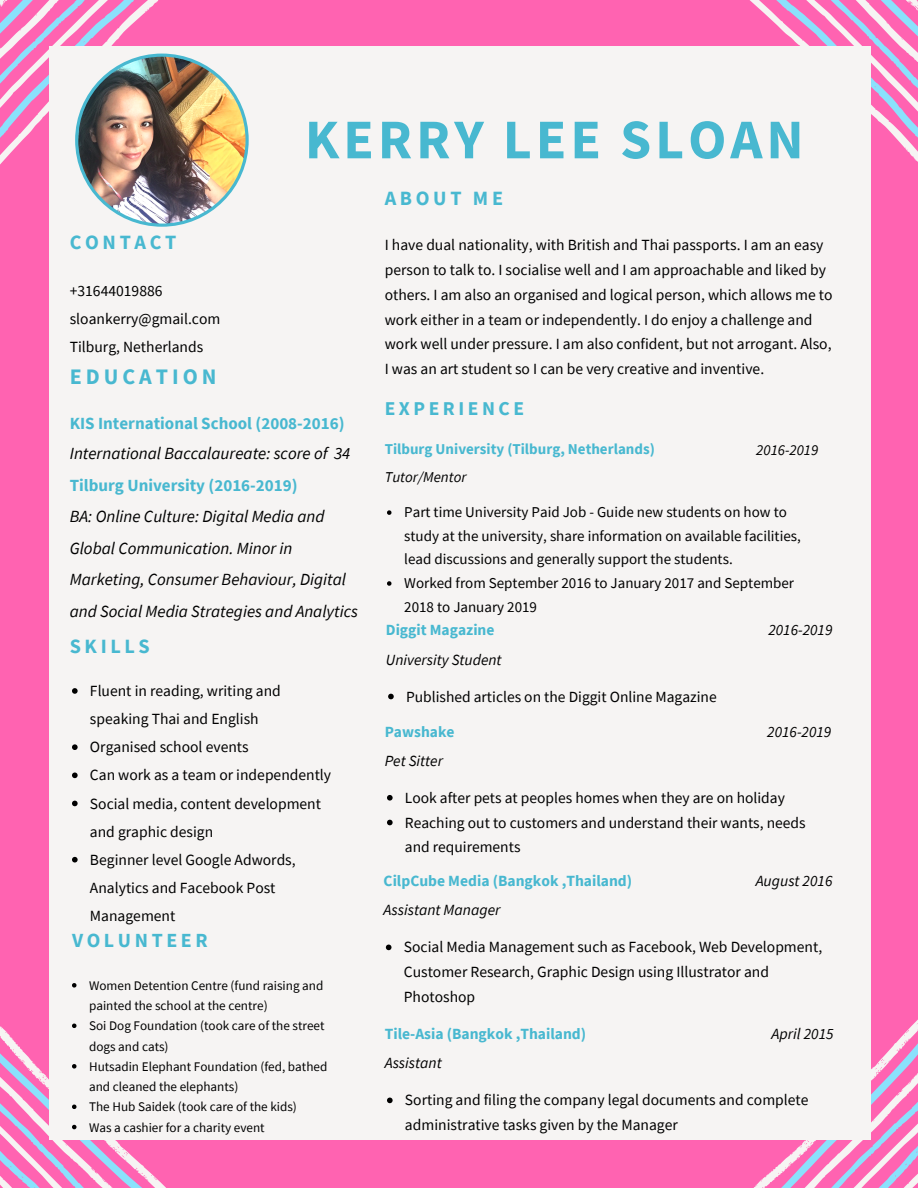
<style>
.page{position:relative;width:918px;height:1188px;background:#ff63b1}
.page>*{position:absolute;margin:0;border:0;box-sizing:border-box;transform-origin:0 0}
.t1{font:700 55.95px "Source Sans Pro";letter-spacing:.07em;color:#48b8d0}
.t2{font:700 22.05px "Source Sans Pro";letter-spacing:.18em;color:#48b8d0}
.t3{font:700 20.25px "Source Sans Pro";letter-spacing:.18em;color:#48b8d0}
.t4{font:700 19.95px "Source Sans Pro";letter-spacing:.18em;color:#48b8d0}
.t5{font:700 19.5px "Source Sans Pro";letter-spacing:.18em;color:#48b8d0}
.t6{font:italic 16.95px/31.5px "Source Sans Pro";color:#000}
.t7{font:700 16.95px "Source Sans Pro";color:#48b8d0}
.t8{font:15.6px/28.2px "Source Sans Pro";color:#000}
.t9{font:700 15.6px "Source Sans Pro";color:#48b8d0}
.t10{font:italic 15.6px "Source Sans Pro";color:#000}
.t11{font:15.45px/24.8px "Source Sans Pro";color:#000}
.t12{font:italic 15.45px "Source Sans Pro";color:#000}
.t13{font:700 15.45px "Source Sans Pro";color:#48b8d0}
.t14{font:15px/23.7px "Source Sans Pro";color:#000}
.t15{font:700 15px "Source Sans Pro";color:#48b8d0}
.t16{font:italic 15px "Source Sans Pro";color:#000}
.t17{font:13.2px/20.2px "Source Sans Pro";color:#000}
</style>
<div class="page">
<svg style="left:753px;top:1019px;width:165px;height:169px"></svg>
<svg style="left:749px;top:0;width:169px;height:162px"></svg>
<div style="left:50px;top:46px;width:821px;height:1094px;background:#f6f4f3"></div>
<svg style="left:387px;top:510px;width:5px;height:5px"></svg>
<svg style="left:387px;top:581px;width:5px;height:5px"></svg>
<img style="left:0;top:0;width:249px;height:227px">
<svg style="left:72px;top:688px;width:6px;height:6px"></svg>
<svg style="left:72px;top:744px;width:6px;height:6px"></svg>
<svg style="left:72px;top:773px;width:6px;height:5px"></svg>
<svg style="left:72px;top:801px;width:6px;height:5px"></svg>
<svg style="left:72px;top:857px;width:6px;height:6px"></svg>
<svg style="left:72px;top:983px;width:4px;height:5px"></svg>
<svg style="left:0;top:1016px;width:166px;height:172px"></svg>
<svg style="left:387px;top:1098px;width:6px;height:5px"></svg>
<svg style="left:386px;top:945px;width:6px;height:5px"></svg>
<svg style="left:387px;top:795px;width:6px;height:6px"></svg>
<svg style="left:387px;top:820px;width:6px;height:5px"></svg>
<svg style="left:388px;top:694px;width:6px;height:5px"></svg>
<h1 class="t1" style="left:305px;top:103px;width:500px">KERRY LEE SLOAN</h1>
<p class="t3" style="left:385px;top:185px;width:120px">ABOUT ME</p>
<p class="t8" style="left:385px;top:233px;width:449px;line-height:24.8px">I have dual nationality, with British and Thai passports. I am an easy person to talk to. I socialise well and I am approachable and liked by others. I am also an organised and logical person, which allows me to work either in a team or independently. I do enjoy a challenge and work well under pressure. I am also confident, but not arrogant. Also, I was an art student so I can be very creative and inventive.</p>
<p class="t5" style="left:385px;top:396px;width:141px">EXPERIENCE</p>
<p class="t3" style="left:70px;top:229px;width:108px">CONTACT</p>
<p class="t8" style="left:70px;top:276px;width:152px">+31644019886 sloankerry@gmail.com<br>Tilburg, Netherlands</p>
<h2 class="t2" style="left:70px;top:362px;width:148px">EDUCATION</h2>
<p class="t7" style="left:70px;top:412px;width:276px">KIS International School (2008-2016)</p>
<p class="t6" style="left:70px;top:438px;width:282px">International Baccalaureate: score of 34</p>
<p class="t7" style="left:70px;top:474px;width:229px">Tilburg University (2016-2019)</p>
<p class="t6" style="left:70px;top:501px;width:290px">BA: Online Culture: Digital Media and Global Communication. Minor in Marketing, Consumer Behaviour, Digital and Social Media Strategies and Analytics</p>
<p class="t3" style="left:70px;top:633px;width:82px">SKILLS</p>
<p class="t8" style="left:90px;top:676px;width:243px">Fluent in reading, writing and speaking Thai and English<br>Organised school events<br>Can work as a team or independently<br>Social media, content development and graphic design<br>Beginner level Google Adwords,<br>Analytics and Facebook Post<br>Management</p>
<p class="t4" style="left:72px;top:928px;width:137px">VOLUNTEER</p>
<p class="t17" style="left:89px;top:975px;width:240px">Women Detention Centre (fund raising and painted the school at the centre)<br>Soi Dog Foundation (took care of the street dogs and cats)<br>Hutsadin Elephant Foundation (fed, bathed and cleaned the elephants)<br>The Hub Saidek (took care of the kids)<br>Was a cashier for a charity event</p>
<p class="t15" style="left:385px;top:440px;width:272px">Tilburg University (Tilburg, Netherlands)</p>
<p class="t16" style="left:756px;top:441px;width:64px">2016-2019</p>
<p class="t16" style="left:385px;top:468px;width:83px">Tutor/Mentor</p>
<p class="t14" style="left:404px;top:500px;width:398px">Part time University Paid Job - Guide new students on how to study at the university, share information on available facilities, lead discussions and generally support the students.<br>Worked from September 2016 to January 2017 and September 2018 to January 2019</p>
<p class="t13" style="left:386px;top:620px;width:110px">Diggit Magazine</p>
<p class="t12" style="left:768px;top:620px;width:66px">2016-2019</p>
<p class="t12" style="left:386px;top:649px;width:117px">University Student</p>
<p class="t11" style="left:406px;top:684px;width:312px">Published articles on the Diggit Online Magazine</p>
<p class="t13" style="left:385px;top:721px;width:71px">Pawshake</p>
<p class="t12" style="left:767px;top:721px;width:66px">2016-2019</p>
<p class="t12" style="left:385px;top:751px;width:60px">Pet Sitter</p>
<p class="t11" style="left:405px;top:785px;width:402px">Look after pets at peoples homes when they are on holiday<br>Reaching out to customers and understand their wants, needs and requirements</p>
<p class="t9" style="left:384px;top:871px;width:250px">CilpCube Media (Bangkok ,Thailand)</p>
<p class="t10" style="left:756px;top:871px;width:78px">August 2016</p>
<p class="t10" style="left:384px;top:900px;width:118px">Assistant Manager</p>
<p class="t8" style="left:404px;top:935px;width:420px;line-height:24.8px">Social Media Management such as Facebook, Web Development,<br>Customer Research, Graphic Design using Illustrator and<br>Photoshop</p>
<p class="t9" style="left:385px;top:1024px;width:203px">Tile-Asia (Bangkok ,Thailand)</p>
<p class="t10" style="left:772px;top:1024px;width:63px">April 2015</p>
<p class="t10" style="left:385px;top:1053px;width:59px">Assistant</p>
<p class="t8" style="left:405px;top:1088px;width:405px;line-height:24.8px">Sorting and filing the company legal documents and complete administrative tasks given by the Manager</p>
</div>
